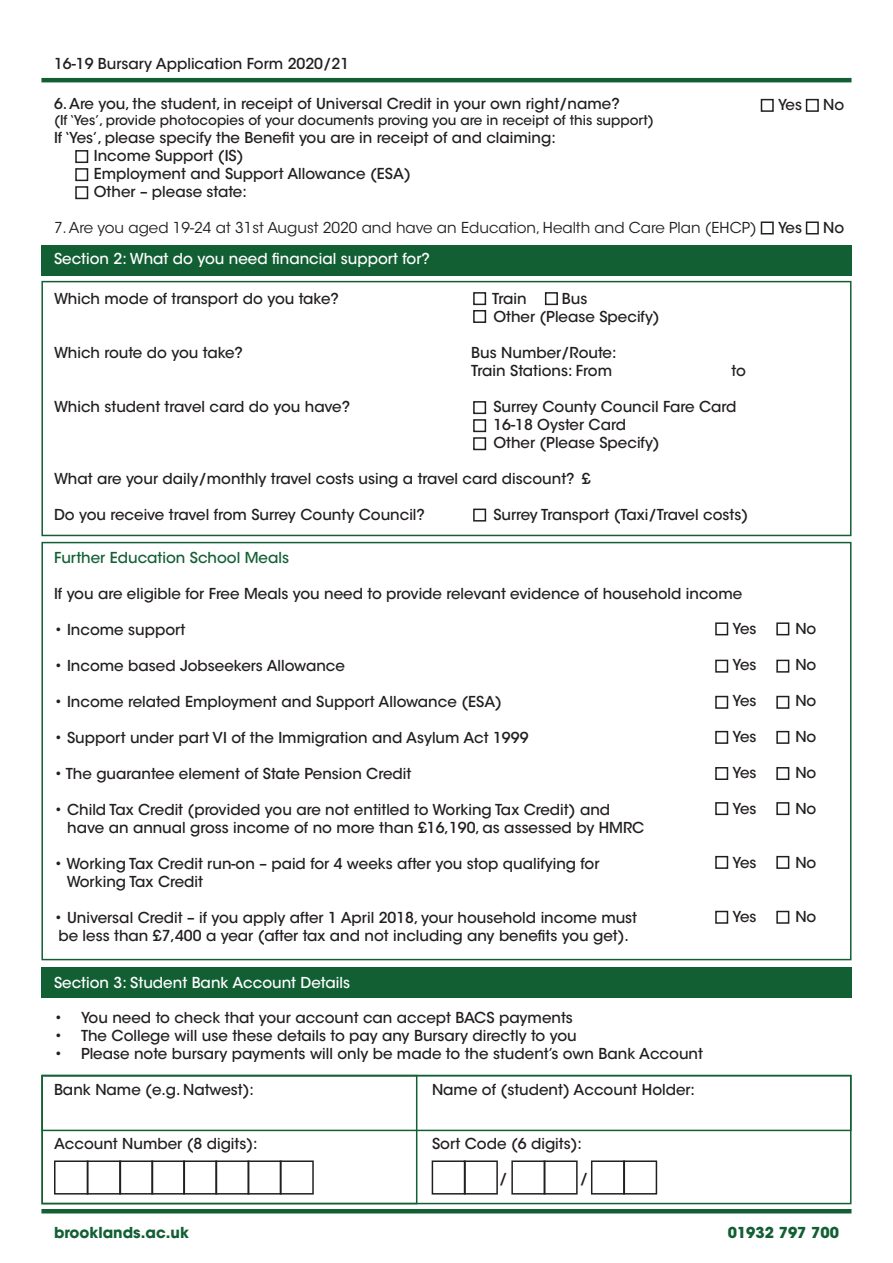
<style>
.page{position:relative;width:893px;height:1263px;background:#fff}
.page>*{position:absolute;margin:0;border:0;box-sizing:border-box;transform-origin:0 0}
.t1{font:500 15px "ITC Avant Garde Std";color:#231f20}
.t2{font:500 15px "ITC Avant Garde Std";color:#fff}
.t3{font:15px "ITC Avant Garde Std";color:#231f20}
.t4{font:500 15px "ITC Avant Garde Std";color:#125f34}
.t5{font:700 15px "ITC Avant Garde Std";color:#125f34}
.t6{font:500 13.5px "ITC Avant Garde Std";color:#231f20}
</style>
<div class="page">
<div style="left:41px;top:1075px;width:376px;height:129px;border:2px solid #125f34"></div>
<div style="left:41px;top:967px;width:810px;height:30px;background:#125f34"></div>
<div style="left:41px;top:1075px;width:810px;height:56px;border:2px solid #125f34"></div>
<div style="left:41px;top:542px;width:810px;height:418px;border:2px solid #125f34"></div>
<div style="left:41px;top:281px;width:810px;height:255px;border:2px solid #125f34"></div>
<div style="left:41px;top:245px;width:810px;height:30px;background:#125f34"></div>
<hr style="left:41px;top:78px;width:810px;height:4px;background:#125f34">
<hr style="left:41px;top:1209px;width:810px;height:4px;background:#125f34">
<div style="left:473px;top:401px;width:13px;height:13px;border:2px solid #231f20"></div>
<div style="left:473px;top:419px;width:13px;height:13px;border:2px solid #231f20"></div>
<div style="left:473px;top:437px;width:13px;height:13px;border:2px solid #231f20"></div>
<div style="left:473px;top:509px;width:13px;height:13px;border:2px solid #231f20"></div>
<div style="left:473px;top:292px;width:13px;height:13px;border:2px solid #231f20"></div>
<div style="left:715px;top:622px;width:13px;height:13px;border:2px solid #231f20"></div>
<div style="left:715px;top:856px;width:13px;height:13px;border:2px solid #231f20"></div>
<div style="left:715px;top:911px;width:13px;height:13px;border:2px solid #231f20"></div>
<div style="left:715px;top:660px;width:13px;height:13px;border:2px solid #231f20"></div>
<div style="left:715px;top:696px;width:13px;height:13px;border:2px solid #231f20"></div>
<div style="left:715px;top:731px;width:13px;height:13px;border:2px solid #231f20"></div>
<div style="left:715px;top:767px;width:13px;height:13px;border:2px solid #231f20"></div>
<div style="left:715px;top:802px;width:13px;height:13px;border:2px solid #231f20"></div>
<div style="left:473px;top:310px;width:13px;height:13px;border:2px solid #231f20"></div>
<div style="left:545px;top:292px;width:13px;height:13px;border:2px solid #231f20"></div>
<div style="left:776px;top:622px;width:13px;height:13px;border:2px solid #231f20"></div>
<div style="left:776px;top:856px;width:13px;height:13px;border:2px solid #231f20"></div>
<div style="left:776px;top:911px;width:13px;height:13px;border:2px solid #231f20"></div>
<div style="left:776px;top:660px;width:13px;height:13px;border:2px solid #231f20"></div>
<div style="left:776px;top:696px;width:13px;height:13px;border:2px solid #231f20"></div>
<div style="left:776px;top:731px;width:13px;height:13px;border:2px solid #231f20"></div>
<div style="left:776px;top:767px;width:13px;height:13px;border:2px solid #231f20"></div>
<div style="left:776px;top:802px;width:13px;height:13px;border:2px solid #231f20"></div>
<div style="left:761px;top:221px;width:13px;height:13px;border:2px solid #231f20"></div>
<div style="left:761px;top:99px;width:13px;height:13px;border:2px solid #231f20"></div>
<div style="left:806px;top:221px;width:13px;height:13px;border:2px solid #231f20"></div>
<div style="left:806px;top:99px;width:13px;height:13px;border:2px solid #231f20"></div>
<div style="left:75px;top:150px;width:13px;height:13px;border:2px solid #231f20"></div>
<div style="left:75px;top:168px;width:13px;height:13px;border:2px solid #231f20"></div>
<div style="left:75px;top:186px;width:13px;height:13px;border:2px solid #231f20"></div>
<div style="left:432px;top:1160px;width:34px;height:34px;border:2px solid #231f20"></div>
<div style="left:511px;top:1160px;width:34px;height:34px;border:2px solid #231f20"></div>
<div style="left:591px;top:1160px;width:34px;height:34px;border:2px solid #231f20"></div>
<div style="left:464px;top:1160px;width:34px;height:34px;border:2px solid #231f20"></div>
<div style="left:543px;top:1160px;width:35px;height:34px;border:2px solid #231f20"></div>
<div style="left:623px;top:1160px;width:34px;height:34px;border:2px solid #231f20"></div>
<div style="left:54px;top:1160px;width:34px;height:34px;border:2px solid #231f20"></div>
<div style="left:119px;top:1160px;width:34px;height:34px;border:2px solid #231f20"></div>
<div style="left:183px;top:1160px;width:34px;height:34px;border:2px solid #231f20"></div>
<div style="left:247px;top:1160px;width:35px;height:34px;border:2px solid #231f20"></div>
<div style="left:87px;top:1160px;width:34px;height:34px;border:2px solid #231f20"></div>
<div style="left:151px;top:1160px;width:34px;height:34px;border:2px solid #231f20"></div>
<div style="left:215px;top:1160px;width:34px;height:34px;border:2px solid #231f20"></div>
<div style="left:280px;top:1160px;width:34px;height:34px;border:2px solid #231f20"></div>
<p class="t1" style="left:54px;top:55px;width:297px">16-19 Bursary Application Form 2020/21</p>
<p class="t1" style="left:54px;top:94px;width:567px">6. Are you, the student, in receipt of Universal Credit in your own right/name?</p>
<p class="t6" style="left:54px;top:112px;width:601px">(If ‘Yes’, provide photocopies of your documents proving you are in receipt of this support)</p>
<p class="t1" style="left:54px;top:128px;width:503px">If ‘Yes’, please specify the Benefit you are in receipt of and claiming:</p>
<p class="t1" style="left:94px;top:146px;width:151px">Income Support (IS)</p>
<p class="t1" style="left:94px;top:164px;width:318px">Employment and Support Allowance (ESA)</p>
<p class="t1" style="left:94px;top:182px;width:155px">Other – please state:</p>
<p class="t3" style="left:54px;top:219px;width:704px">7. Are you aged 19-24 at 31st August 2020 and have an Education, Health and Care Plan (EHCP)</p>
<p class="t1" style="left:778px;top:218px;width:26px">Yes</p>
<p class="t1" style="left:778px;top:95px;width:26px">Yes</p>
<p class="t2" style="left:54px;top:250px;width:377px">Section 2: What do you need financial support for?</p>
<p class="t1" style="left:54px;top:289px;width:287px">Which mode of transport do you take?</p>
<p class="t1" style="left:54px;top:343px;width:191px">Which route do you take?</p>
<p class="t1" style="left:54px;top:397px;width:298px">Which student travel card do you have?</p>
<p class="t1" style="left:492px;top:289px;width:36px">Train</p>
<p class="t1" style="left:562px;top:289px;width:27px">Bus</p>
<p class="t1" style="left:493px;top:307px;width:168px">Other (Please Specify)</p>
<p class="t1" style="left:471px;top:343px;width:147px">Bus Number/Route:</p>
<p class="t1" style="left:471px;top:361px;width:142px">Train Stations: From</p>
<p class="t1" style="left:732px;top:361px;width:16px">to</p>
<p class="t1" style="left:493px;top:397px;width:245px">Surrey County Council Fare Card</p>
<p class="t1" style="left:493px;top:415px;width:134px">16-18 Oyster Card</p>
<p class="t1" style="left:493px;top:433px;width:168px">Other (Please Specify)</p>
<p class="t1" style="left:582px;top:469px;width:10px">£</p>
<p class="t1" style="left:493px;top:505px;width:256px">Surrey Transport (Taxi/Travel costs)</p>
<p class="t1" style="left:54px;top:469px;width:522px">What are your daily/monthly travel costs using a travel card discount?</p>
<p class="t1" style="left:54px;top:505px;width:373px">Do you receive travel from Surrey County Council?</p>
<p class="t1" style="left:823px;top:95px;width:23px">No</p>
<p class="t1" style="left:823px;top:218px;width:23px">No</p>
<p class="t4" style="left:54px;top:548px;width:237px">Further Education School Meals</p>
<p class="t1" style="left:54px;top:584px;width:690px">If you are eligible for Free Meals you need to provide relevant evidence of household income</p>
<p class="t1" style="left:54px;top:620px;width:133px">• Income support</p>
<p class="t1" style="left:54px;top:656px;width:292px">• Income based Jobseekers Allowance</p>
<p class="t1" style="left:54px;top:692px;width:450px">• Income related Employment and Support Allowance (ESA)</p>
<p class="t1" style="left:54px;top:728px;width:476px">• Support under part VI of the Immigration and Asylum Act 1999</p>
<p class="t1" style="left:54px;top:764px;width:359px">• The guarantee element of State Pension Credit</p>
<p class="t1" style="left:54px;top:800px;width:558px">• Child Tax Credit (provided you are not entitled to Working Tax Credit) and</p>
<p class="t1" style="left:67px;top:818px;width:579px">have an annual gross income of no more than £16,190, as assessed by HMRC</p>
<p class="t1" style="left:54px;top:854px;width:547px">• Working Tax Credit run-on – paid for 4 weeks after you stop qualifying for</p>
<p class="t1" style="left:67px;top:872px;width:138px">Working Tax Credit</p>
<p class="t1" style="left:54px;top:908px;width:585px">• Universal Credit – if you apply after 1 April 2018, your household income must</p>
<p class="t1" style="left:58px;top:926px;width:572px">be less than £7,400 a year (after tax and not including any benefits you get).</p>
<p class="t1" style="left:732px;top:619px;width:26px">Yes</p>
<p class="t1" style="left:795px;top:619px;width:23px">No</p>
<p class="t1" style="left:732px;top:655px;width:26px">Yes</p>
<p class="t1" style="left:795px;top:655px;width:23px">No</p>
<p class="t1" style="left:732px;top:691px;width:26px">Yes</p>
<p class="t1" style="left:795px;top:691px;width:23px">No</p>
<p class="t1" style="left:732px;top:727px;width:26px">Yes</p>
<p class="t1" style="left:795px;top:727px;width:23px">No</p>
<p class="t1" style="left:732px;top:763px;width:26px">Yes</p>
<p class="t1" style="left:795px;top:763px;width:23px">No</p>
<p class="t1" style="left:732px;top:799px;width:26px">Yes</p>
<p class="t1" style="left:795px;top:799px;width:23px">No</p>
<p class="t1" style="left:732px;top:853px;width:26px">Yes</p>
<p class="t1" style="left:795px;top:853px;width:23px">No</p>
<p class="t1" style="left:732px;top:907px;width:26px">Yes</p>
<p class="t1" style="left:795px;top:907px;width:23px">No</p>
<p class="t2" style="left:54px;top:973px;width:297px">Section 3: Student Bank Account Details</p>
<p class="t1" style="left:54px;top:1008px;width:520px">• You need to check that your account can accept BACS payments</p>
<p class="t1" style="left:54px;top:1026px;width:524px">• The College will use these details to pay any Bursary directly to you</p>
<p class="t1" style="left:54px;top:1044px;width:650px">• Please note bursary payments will only be made to the student’s own Bank Account</p>
<p class="t1" style="left:54px;top:1080px;width:202px">Bank Name (e.g. Natwest):</p>
<p class="t1" style="left:432px;top:1080px;width:265px">Name of (student) Account Holder:</p>
<p class="t1" style="left:54px;top:1134px;width:205px">Account Number (8 digits):</p>
<p class="t1" style="left:432px;top:1134px;width:151px">Sort Code (6 digits):</p>
<p class="t1" style="left:499px;top:1169px;width:10px">/</p>
<p class="t1" style="left:580px;top:1169px;width:10px">/</p>
<p class="t5" style="left:54px;top:1223px;width:136px">brooklands.ac.uk</p>
<p class="t5" style="left:728px;top:1223px;width:113px">01932 797 700</p>
</div>
